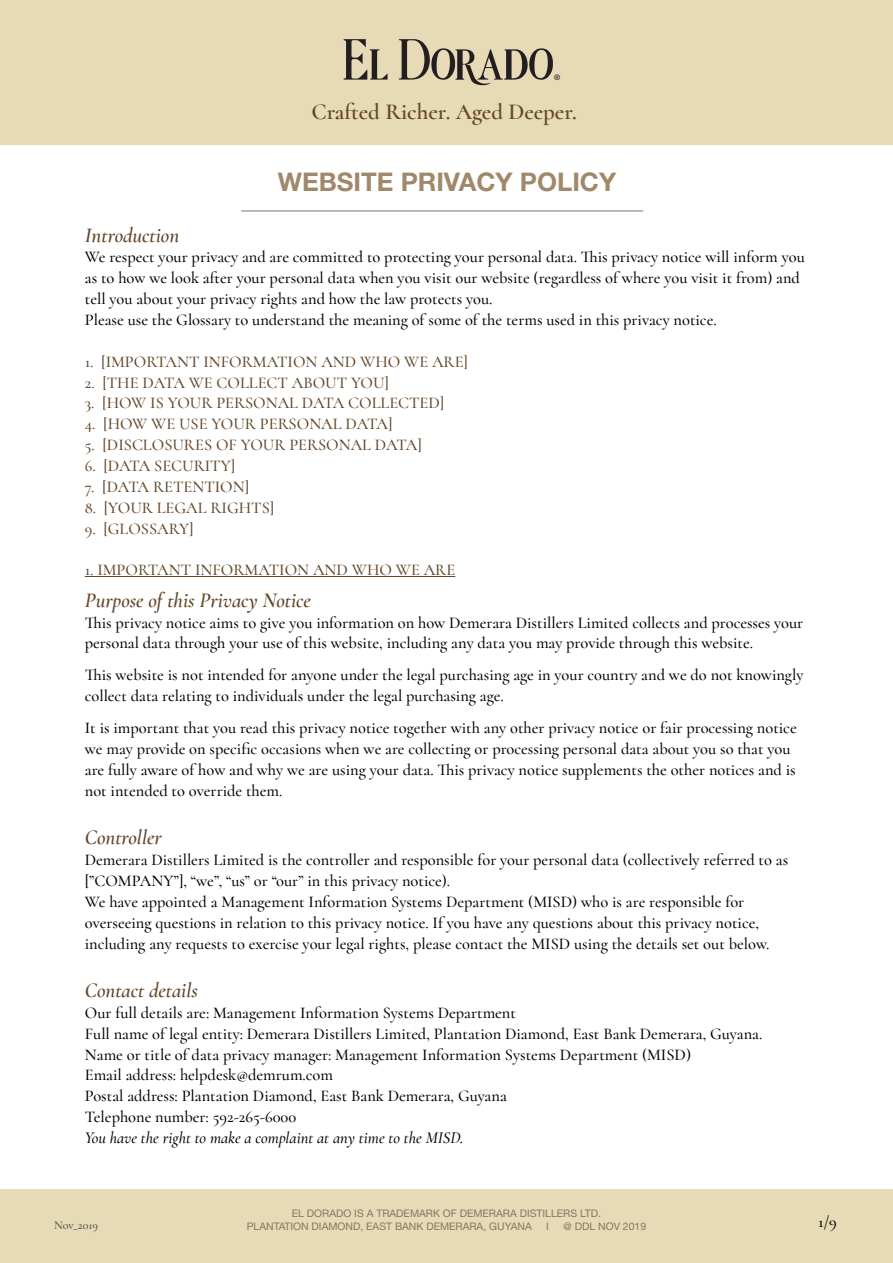
<style>
.page{position:relative;width:893px;height:1263px;background:#fff}
.page>*{position:absolute;margin:0;border:0;box-sizing:border-box;transform-origin:0 0}
.t1{font:700 25.65px "Helvetica Neue";color:#a0896a}
.t2{font:600 22.95px "Cormorant";color:#644629}
.t3{font:italic 600 20.85px "Cormorant";color:#644629}
.t4{font:500 16.35px/20.9px "Cormorant";color:#000}
.t5{font:500 16.35px "Cormorant";color:#644629}
.t6{font:500 12px "Cormorant";color:#4d4d4d}
.t7{font:10.5px "Helvetica Neue";color:#8a7466}
.t8{font:500 7.65px "Helvetica Neue";color:#231f20}
.s1{font-style:italic}
</style>
<div class="page">
<div style="left:0;top:0;width:893px;height:145px;background:#e7dab6"></div>
<hr style="left:241px;top:211px;width:402px;height:1px;background:#8a7466">
<svg style="left:343px;top:39px;width:45px;height:41px"></svg>
<svg style="left:398px;top:39px;width:155px;height:46px"></svg>
<div style="left:0;top:1189px;width:893px;height:74px;background:#e7dab6"></div>
<hr style="left:85px;top:576px;width:370px;height:1px;background:#644629">
<p class="t8" style="left:554px;top:72px;width:8px">®</p>
<p class="t2" style="left:311px;top:97px;width:267px">Crafted Richer. Aged Deeper.</p>
<p class="t1" style="left:278px;top:166px;width:340px">WEBSITE PRIVACY POLICY</p>
<p class="t3" style="left:85px;top:222px;width:96px">Introduction</p>
<p class="t4" style="left:85px;top:247px;width:721px">We respect your privacy and are committed to protecting your personal data. This privacy notice will inform you as to how we look after your personal data when you visit our website (regardless of where you visit it from) and tell you about your privacy rights and how the law protects you.</p>
<p class="t4" style="left:85px;top:309px;width:633px">Please use the Glossary to understand the meaning of some of the terms used in this privacy notice.</p>
<p class="t5" style="left:85px;top:352px;width:385px">1. [IMPORTANT INFORMATION AND WHO WE ARE]</p>
<p class="t5" style="left:85px;top:372px;width:306px">2. [THE DATA WE COLLECT ABOUT YOU]</p>
<p class="t5" style="left:85px;top:393px;width:361px">3. [HOW IS YOUR PERSONAL DATA COLLECTED]</p>
<p class="t5" style="left:85px;top:414px;width:309px">4. [HOW WE USE YOUR PERSONAL DATA]</p>
<p class="t5" style="left:85px;top:435px;width:339px">5. [DISCLOSURES OF YOUR PERSONAL DATA]</p>
<p class="t5" style="left:85px;top:456px;width:152px">6. [DATA SECURITY]</p>
<p class="t5" style="left:85px;top:477px;width:166px">7. [DATA RETENTION]</p>
<p class="t5" style="left:85px;top:497px;width:191px">8. [YOUR LEGAL RIGHTS]</p>
<p class="t5" style="left:85px;top:518px;width:110px">9. [GLOSSARY]</p>
<p class="t5" style="left:85px;top:560px;width:372px">1. IMPORTANT INFORMATION AND WHO WE ARE</p>
<p class="t3" style="left:85px;top:588px;width:227px">Purpose of this Privacy Notice</p>
<p class="t4" style="left:85px;top:612px;width:720px">This privacy notice aims to give you information on how Demerara Distillers Limited collects and processes your personal data through your use of this website, including any data you may provide through this website.</p>
<p class="t4" style="left:85px;top:665px;width:720px">This website is not intended for anyone under the legal purchasing age in your country and we do not knowingly collect data relating to individuals under the legal purchasing age.</p>
<p class="t4" style="left:85px;top:718px;width:713px">It is important that you read this privacy notice together with any other privacy notice or fair processing notice we may provide on specific occasions when we are collecting or processing personal data about you so that you are fully aware of how and why we are using your data. This privacy notice supplements the other notices and is not intended to override them.</p>
<p class="t3" style="left:85px;top:825px;width:78px">Controller</p>
<p class="t4" style="left:85px;top:849px;width:705px">Demerara Distillers Limited is the controller and responsible for your personal data (collectively referred to as [”COMPANY”], “we”, “us” or “our” in this privacy notice).<br>We have appointed a Management Information Systems Department (MISD) who is are responsible for overseeing questions in relation to this privacy notice. If you have any questions about this privacy notice, including any requests to exercise your legal rights, please contact the MISD using the details set out below.</p>
<p class="t3" style="left:85px;top:978px;width:115px">Contact details</p>
<p class="t4" style="left:85px;top:1002px;width:679px">Our full details are: Management Information Systems Department<br>Full name of legal entity: Demerara Distillers Limited, Plantation Diamond, East Bank Demerara, Guyana.<br>Name or title of data privacy manager: Management Information Systems Department (MISD)<br>Email address: helpdesk@demrum.com<br>Postal address: Plantation Diamond, East Bank Demerara, Guyana<br>Telephone number: 592-265-6000<br><span class="s1">You have the right to make a complaint at any time to the MISD.</span></p>
<p class="t7" style="left:292px;top:1207px;width:311px">EL DORADO IS A TRADEMARK OF DEMERARA DISTILLERS LTD.</p>
<p class="t7" style="left:247px;top:1220px;width:286px">PLANTATION DIAMOND, EAST BANK DEMERARA, GUYANA</p>
<p class="t7" style="left:546px;top:1220px;width:4px">I</p>
<p class="t7" style="left:563px;top:1220px;width:84px">@ DDL NOV 2019</p>
<p class="t6" style="left:54px;top:1218px;width:46px">Nov_2019</p>
<p class="t4" style="left:818px;top:1211px;width:20px">1/9</p>
</div>
